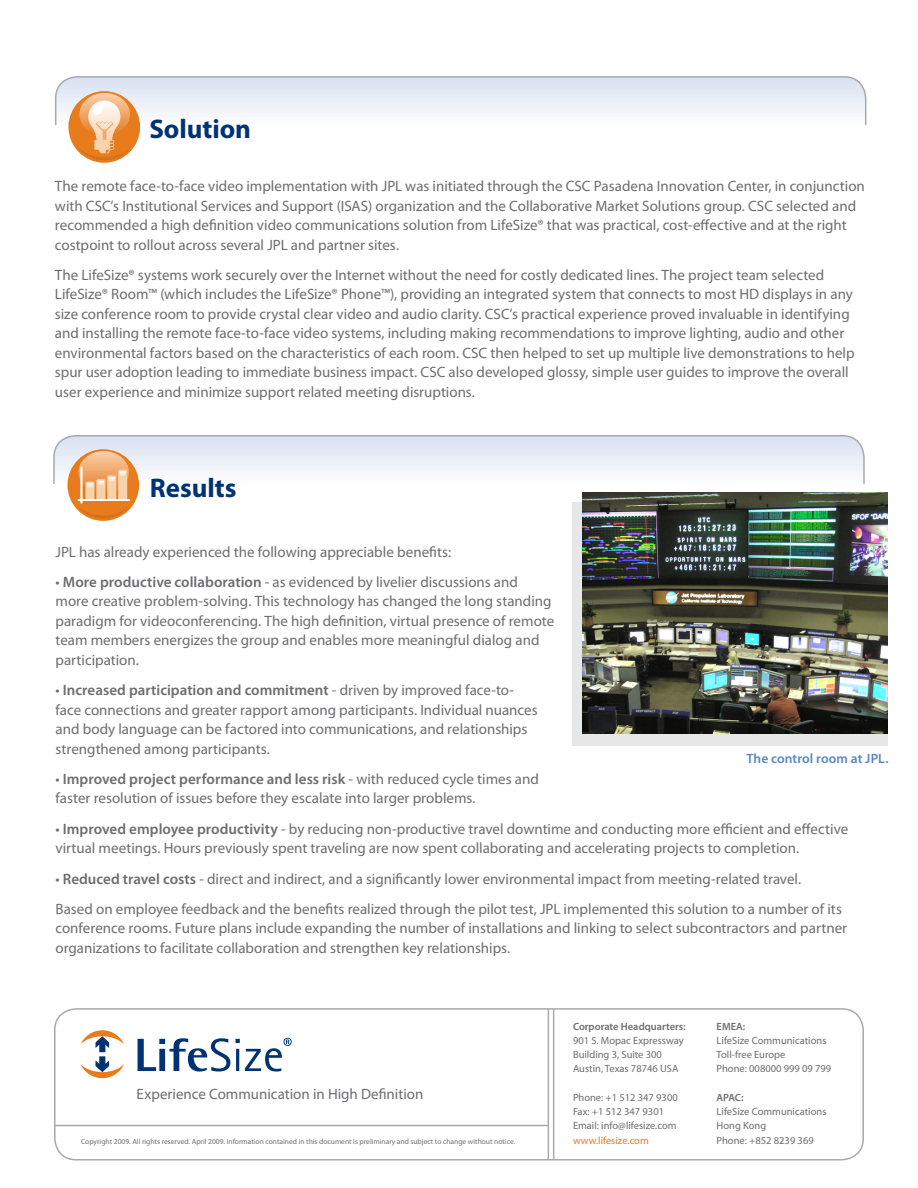
<style>
.page{position:relative;width:918px;height:1188px;background:#fff}
.page>*{position:absolute;margin:0;border:0;box-sizing:border-box;transform-origin:0 0}
._02_Header_A__front{font:700 27px "Myriad Pro";letter-spacing:-.005em;color:#013374}
._03_Body_Copy_A__fro{font:15px/19.5px "Myriad Pro";color:#6c6d70}
._03_Body_Copy_A__fro-2{font:600 13.5px "Myriad Pro";letter-spacing:.005em;color:#5786c5}
._11_Spec_Text_Boiler{font:10.5px "Myriad Pro";color:#6c6d70}
._11_Spec_Text_Boiler-2{font:600 10.5px "Myriad Pro";color:#6c6d70}
._11_Spec_Text_Boiler-3{font:10.5px "Myriad Pro";color:#e87c1d}
.t1{font:7.5px "Myriad Pro";color:#6c6d70}
.s1{font-weight:600}
</style>
<div class="page">
<svg style="left:81px;top:1030px;width:43px;height:48px"></svg>
<svg style="left:138px;top:1038px;width:92px;height:34px"></svg>
<svg style="left:236px;top:1038px;width:56px;height:34px"></svg>
<svg style="left:53px;top:435px;width:812px;height:83px"></svg>
<div style="left:54px;top:1008px;width:810px;height:153px;border:2px solid #a8a9ad;border-radius:22px"></div>
<hr style="left:553px;top:1009px;width:1px;height:150px;background:#a8a9ad">
<hr style="left:548px;top:1009px;width:1px;height:150px;background:#a8a9ad">
<hr style="left:55px;top:1125px;width:493px;height:1px;background:#a8a9ad">
<svg style="left:55px;top:76px;width:812px;height:84px"></svg>
<div style="left:572px;top:502px;width:316px;height:244px;background:#e6e7e9"></div>
<img style="left:583px;top:492px;width:305px;height:241px">
<p class="_02_Header_A__front" style="left:149px;top:111px;width:103px">Solution</p>
<p class="_03_Body_Copy_A__fro" style="left:55px;top:176px;width:811px">The remote face-to-face video implementation with JPL was initiated through the CSC Pasadena Innovation Center, in conjunction with CSC’s Institutional Services and Support (ISAS) organization and the Collaborative Market Solutions group. CSC selected and recommended a high definition video communications solution from LifeSize® that was practical, cost-effective and at the right costpoint to rollout across several JPL and partner sites.</p>
<p class="_03_Body_Copy_A__fro" style="left:55px;top:265px;width:801px">The LifeSize® systems work securely over the Internet without the need for costly dedicated lines. The project team selected LifeSize® Room™ (which includes the LifeSize® Phone™), providing an integrated system that connects to most HD displays in any size conference room to provide crystal clear video and audio clarity. CSC’s practical experience proved invaluable in identifying and installing the remote face-to-face video systems, including making recommendations to improve lighting, audio and other environmental factors based on the characteristics of each room. CSC then helped to set up multiple live demonstrations to help spur user adoption leading to immediate business impact. CSC also developed glossy, simple user guides to improve the overall user experience and minimize support related meeting disruptions.</p>
<p class="_02_Header_A__front" style="left:150px;top:470px;width:88px">Results</p>
<p class="_03_Body_Copy_A__fro" style="left:55px;top:541px;width:397px">JPL has already experienced the following appreciable benefits:</p>
<p class="_03_Body_Copy_A__fro" style="left:55px;top:572px;width:500px">• <span class="s1">More productive collaboration</span> - as evidenced by livelier discussions and more creative problem-solving. This technology has changed the long standing paradigm for videoconferencing. The high definition, virtual presence of remote team members energizes the group and enables more meaningful dialog and participation.</p>
<p class="_03_Body_Copy_A__fro" style="left:55px;top:680px;width:484px">• <span class="s1">Increased participation and commitment</span> - driven by improved face-to&shy;face connections and greater rapport among participants. Individual nuances and body language can be factored into communications, and relationships strengthened among participants.</p>
<p class="_03_Body_Copy_A__fro" style="left:55px;top:769px;width:485px">• <span class="s1">Improved project performance and less risk</span> - with reduced cycle times and faster resolution of issues before they escalate into larger problems.</p>
<p class="_03_Body_Copy_A__fro" style="left:55px;top:819px;width:794px">• <span class="s1">Improved employee productivity</span> - by reducing non-productive travel downtime and conducting more efficient and effective virtual meetings. Hours previously spent traveling are now spent collaborating and accelerating projects to completion.</p>
<p class="_03_Body_Copy_A__fro" style="left:55px;top:868px;width:747px">• <span class="s1">Reduced travel costs</span> - direct and indirect, and a significantly lower environmental impact from meeting-related travel.</p>
<p class="_03_Body_Copy_A__fro" style="left:55px;top:899px;width:793px">Based on employee feedback and the benefits realized through the pilot test, JPL implemented this solution to a number of its conference rooms. Future plans include expanding the number of installations and linking to select subcontractors and partner organizations to facilitate collaboration and strengthen key relationships.</p>
<p class="_03_Body_Copy_A__fro-2" style="left:746px;top:750px;width:144px">The control room at JPL.</p>
<p class="_03_Body_Copy_A__fro" style="left:137px;top:1084px;width:288px">Experience Communication in High Definition</p>
<p class="t1" style="left:81px;top:1137px;width:436px">Copyright 2009. All rights reserved. April 2009. Information contained in this document is preliminary and subject to change without notice.</p>
<p class="_11_Spec_Text_Boiler-2" style="left:573px;top:1019px;width:114px">Corporate Headquarters:</p>
<p class="_11_Spec_Text_Boiler" style="left:573px;top:1034px;width:112px">901 S. Mopac Expressway</p>
<p class="_11_Spec_Text_Boiler" style="left:573px;top:1048px;width:90px">Building 3, Suite 300</p>
<p class="_11_Spec_Text_Boiler" style="left:573px;top:1062px;width:107px">Austin, Texas 78746 USA</p>
<p class="_11_Spec_Text_Boiler" style="left:573px;top:1091px;width:106px">Phone: +1 512 347 9300</p>
<p class="_11_Spec_Text_Boiler" style="left:573px;top:1105px;width:93px">Fax: +1 512 347 9301</p>
<p class="_11_Spec_Text_Boiler" style="left:573px;top:1119px;width:105px">Email: info@lifesize.com</p>
<p class="_11_Spec_Text_Boiler-3" style="left:573px;top:1134px;width:77px">www.lifesize.com</p>
<p class="_11_Spec_Text_Boiler-2" style="left:717px;top:1019px;width:30px">EMEA:</p>
<p class="_11_Spec_Text_Boiler" style="left:717px;top:1034px;width:111px">LifeSize Communications</p>
<p class="_11_Spec_Text_Boiler" style="left:717px;top:1048px;width:70px">Toll-free Europe</p>
<p class="_11_Spec_Text_Boiler" style="left:717px;top:1062px;width:116px">Phone: 008000 999 09 799</p>
<p class="_11_Spec_Text_Boiler-2" style="left:717px;top:1091px;width:28px">APAC:</p>
<p class="_11_Spec_Text_Boiler" style="left:717px;top:1105px;width:111px">LifeSize Communications</p>
<p class="_11_Spec_Text_Boiler" style="left:717px;top:1119px;width:51px">Hong Kong</p>
<p class="_11_Spec_Text_Boiler" style="left:717px;top:1134px;width:99px">Phone: +852 8239 369</p>
</div>
